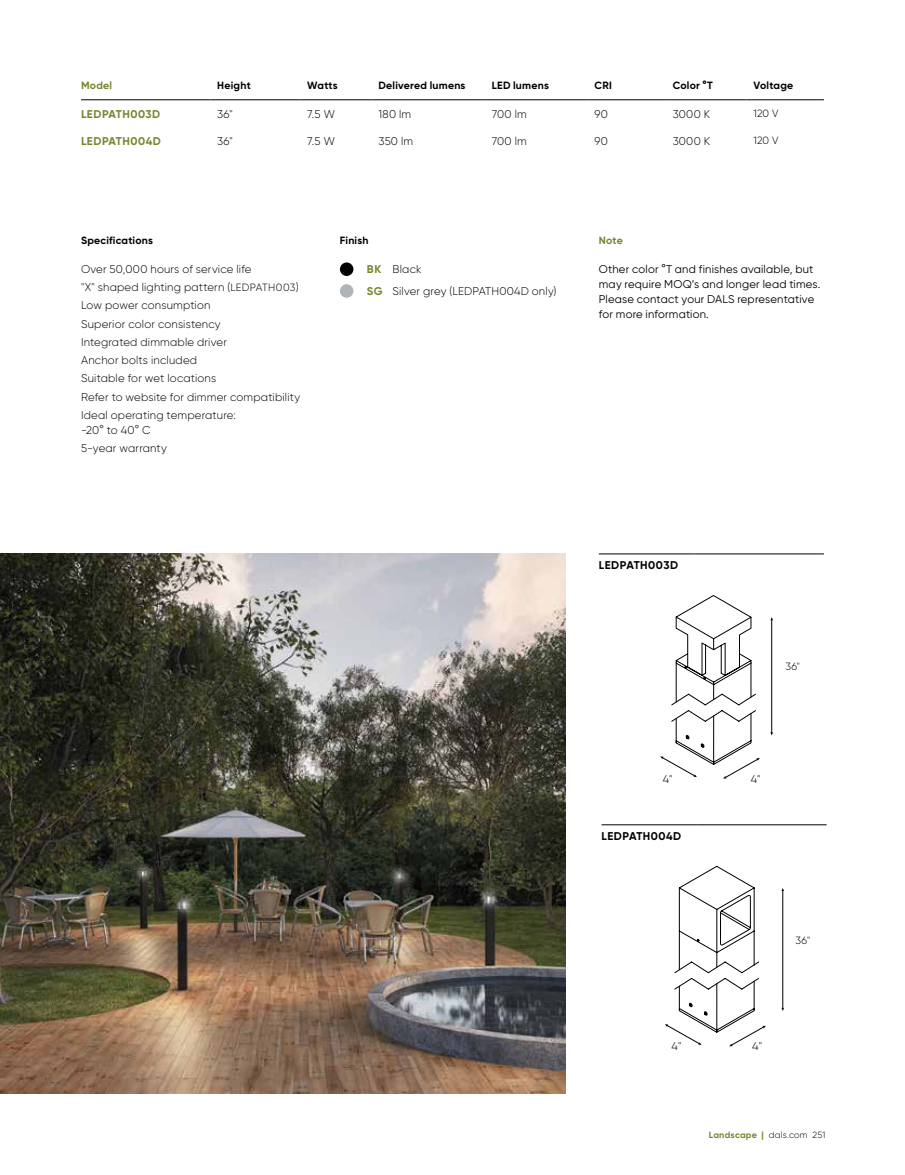
<style>
.page{position:relative;width:905px;height:1175px;background:#fff}
.page>*{position:absolute;margin:0;border:0;box-sizing:border-box;transform-origin:0 0}
.t1{font:300 11.25px/18.3px "Gilroy";letter-spacing:.015em;color:#000}
.t2{font:11.25px/15px "Gilroy";letter-spacing:.02em;color:#000}
.t3{font:700 11.25px "Gilroy";letter-spacing:.045em;color:#76852e}
.t4{font:700 11.25px "Gilroy";letter-spacing:.045em;color:#000}
.t5{font:700 10.5px "Gilroy";letter-spacing:.02em;color:#000}
.t6{font:300 10.5px "Gilroy";letter-spacing:.01em;color:#000}
.t7{font:700 10.5px "Gilroy";letter-spacing:.025em;color:#76852e}
.t8{font:300 9px "Gilroy";letter-spacing:.02em;color:#000}
.s1{font-size:10.5px}
.s2{font-weight:700;color:#76852e}
</style>
<div class="page">
<div style="left:340px;top:262px;width:13px;height:14px;background:#000;border-radius:50%"></div>
<div style="left:340px;top:284px;width:13px;height:14px;background:#b1b4b6;border-radius:50%"></div>
<hr style="left:81px;top:99px;width:129px;height:1px;background:#000">
<hr style="left:210px;top:99px;width:90px;height:1px;background:#000">
<hr style="left:300px;top:99px;width:72px;height:1px;background:#000">
<hr style="left:372px;top:99px;width:113px;height:1px;background:#000">
<hr style="left:485px;top:99px;width:103px;height:1px;background:#000">
<hr style="left:588px;top:99px;width:78px;height:1px;background:#000">
<hr style="left:666px;top:99px;width:80px;height:1px;background:#000">
<hr style="left:746px;top:99px;width:77px;height:1px;background:#000">
<hr style="left:598px;top:553px;width:96px;height:1px;background:#000">
<hr style="left:694px;top:553px;width:130px;height:1px;background:#000">
<img style="left:0;top:554px;width:565px;height:540px">
<hr style="left:771px;top:619px;width:1px;height:114px;background:#000">
<svg style="left:660px;top:595px;width:99px;height:183px"></svg>
<hr style="left:601px;top:824px;width:96px;height:1px;background:#000">
<hr style="left:697px;top:824px;width:129px;height:1px;background:#000">
<hr style="left:782px;top:890px;width:1px;height:118px;background:#000">
<svg style="left:665px;top:866px;width:101px;height:180px"></svg>
<p class="t7" style="left:81px;top:79px;width:33px">Model</p>
<p class="t5" style="left:217px;top:79px;width:35px">Height</p>
<p class="t5" style="left:307px;top:79px;width:32px">Watts</p>
<p class="t5" style="left:378px;top:79px;width:89px">Delivered lumens</p>
<p class="t5" style="left:492px;top:79px;width:59px">LED lumens</p>
<p class="t5" style="left:594px;top:79px;width:19px">CRI</p>
<p class="t5" style="left:672px;top:79px;width:42px">Color °T</p>
<p class="t5" style="left:753px;top:79px;width:41px">Voltage</p>
<p class="t3" style="left:81px;top:107px;width:81px">LEDPATH003D</p>
<p class="t1" style="left:217px;top:104px;width:17px">36"</p>
<p class="t1" style="left:307px;top:104px;width:29px">7.5 W</p>
<p class="t1" style="left:378px;top:104px;width:34px">180 lm</p>
<p class="t1" style="left:492px;top:104px;width:36px">700 lm</p>
<p class="t1" style="left:594px;top:104px;width:15px">90</p>
<p class="t1" style="left:672px;top:104px;width:39px">3000 K</p>
<p class="t6" style="left:753px;top:107px;width:26px">120 V</p>
<p class="t3" style="left:81px;top:134px;width:81px">LEDPATH004D</p>
<p class="t1" style="left:217px;top:131px;width:17px">36"</p>
<p class="t1" style="left:307px;top:131px;width:29px">7.5 W</p>
<p class="t1" style="left:378px;top:131px;width:36px">350 lm</p>
<p class="t1" style="left:492px;top:131px;width:36px">700 lm</p>
<p class="t1" style="left:594px;top:131px;width:15px">90</p>
<p class="t1" style="left:672px;top:131px;width:39px">3000 K</p>
<p class="t6" style="left:753px;top:134px;width:26px">120 V</p>
<p class="t5" style="left:81px;top:234px;width:73px">Specifications</p>
<p class="t1" style="left:81px;top:260px;width:221px">Over 50,000 hours of service life<br>"X" shaped lighting pattern (<span class="s1">LEDPATH</span><span class="s1">003</span>)<br>Low power consumption<br>Superior color consistency<br>Integrated dimmable driver<br>Anchor bolts included<br>Suitable for wet locations<br>Refer to website for dimmer compatibility<br>Ideal operating temperature:</p>
<p class="t1" style="left:81px;top:421px;width:87px">-20° to 40° C<br>5-year warranty</p>
<p class="t5" style="left:340px;top:234px;width:30px">Finish</p>
<p class="t1" style="left:367px;top:258px;width:191px;line-height:21.8px"><span class="s2">BK</span> Black<br><span class="s2">SG</span> Silver grey (LEDPATH004D only)</p>
<p class="t7" style="left:598px;top:234px;width:26px">Note</p>
<p class="t2" style="left:598px;top:261px;width:223px">Other color °T and finishes available, but may require MOQ’s and longer lead times.<br>Please contact your DALS representative for more information.</p>
<p class="t4" style="left:598px;top:558px;width:81px">LEDPATH003D</p>
<p class="t6" style="left:785px;top:660px;width:16px">36"</p>
<p class="t1" style="left:662px;top:769px;width:11px">4"</p>
<p class="t1" style="left:750px;top:769px;width:11px">4"</p>
<p class="t4" style="left:601px;top:829px;width:81px">LEDPATH004D</p>
<p class="t6" style="left:795px;top:934px;width:16px">36"</p>
<p class="t1" style="left:671px;top:1037px;width:11px">4"</p>
<p class="t1" style="left:752px;top:1037px;width:11px">4"</p>
<p class="t8" style="left:708px;top:1129px;width:118px"><span class="s2">Landscape |</span> dals.com 251</p>
</div>
